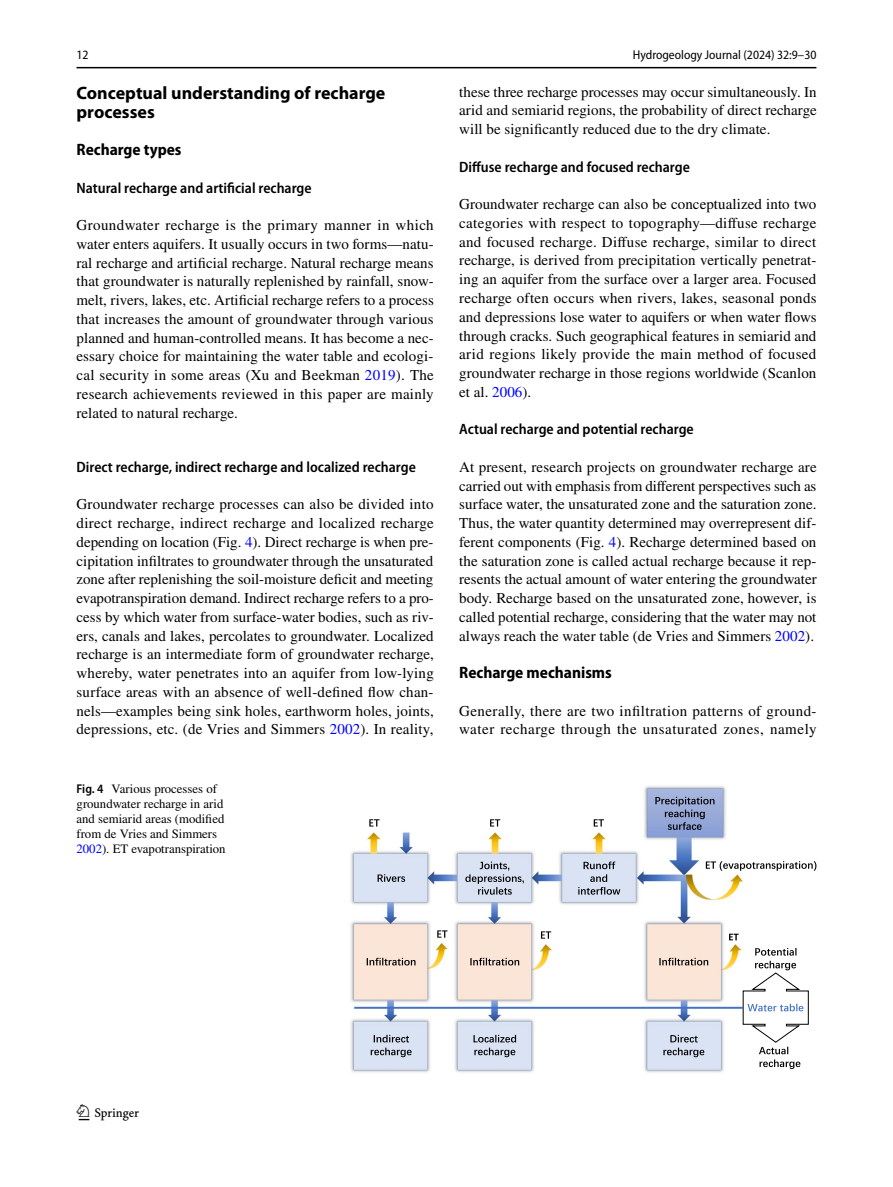
<style>
.page{position:relative;width:893px;height:1187px;background:#fff}
.page>*{position:absolute;margin:0;border:0;box-sizing:border-box;transform-origin:0 0}
.t1{font:22.5px "Springnew Regular 2";color:#000}
.t2{font:700 18px/18.8px "Myriad Pro";color:#000}
.t3{font:700 semi-condensed 16.5px "Myriad Pro";color:#000}
.t4{font:15px/18.8px "STIX";letter-spacing:.005em;color:#000;text-align:justify}
.t5{font:600 semi-condensed 15px "Myriad Pro";color:#000}
.t6{font:15px/18.8px "STIX";letter-spacing:.03em;color:#000}
.t7{font:12.75px/15px "STIX";color:#000}
.t8{font:semi-condensed 12.75px "Myriad Pro";color:#000}
.s1{color:#00f}
.s2{font-family:"Myriad Pro";font-weight:600;font-stretch:semi-condensed}
</style>
<div class="page">
<hr style="left:77px;top:67px;width:739px;height:1px;background:#000">
<img style="left:350px;top:786px;width:392px;height:287px">
<hr style="left:354px;top:1006px;width:389px;height:2px;background:#4472c4">
<svg style="left:378px;top:874px;width:27px;height:7px"></svg>
<svg style="left:465px;top:861px;width:59px;height:33px;background:#b7bfcd"></svg>
<svg style="left:584px;top:861px;width:31px;height:20px"></svg>
<svg style="left:578px;top:887px;width:42px;height:7px"></svg>
<svg style="left:655px;top:796px;width:59px;height:33px;background:#7e8cb3"></svg>
<svg style="left:367px;top:957px;width:49px;height:8px"></svg>
<svg style="left:470px;top:957px;width:49px;height:8px"></svg>
<svg style="left:659px;top:957px;width:49px;height:8px"></svg>
<svg style="left:371px;top:1034px;width:41px;height:23px"></svg>
<svg style="left:473px;top:1034px;width:43px;height:23px"></svg>
<svg style="left:663px;top:1034px;width:41px;height:23px"></svg>
<svg style="left:369px;top:819px;width:11px;height:7px"></svg>
<svg style="left:490px;top:819px;width:10px;height:7px"></svg>
<svg style="left:594px;top:819px;width:10px;height:7px"></svg>
<svg style="left:437px;top:930px;width:10px;height:7px"></svg>
<svg style="left:541px;top:931px;width:10px;height:7px"></svg>
<svg style="left:706px;top:861px;width:110px;height:9px"></svg>
<svg style="left:729px;top:933px;width:10px;height:7px"></svg>
<svg style="left:742px;top:948px;width:67px;height:120px"></svg>
<p class="t8" style="left:77px;top:48px;width:14px">12</p>
<p class="t8" style="left:633px;top:48px;width:185px">Hydrogeology Journal (2024) 32:9–30</p>
<p class="t2" style="left:77px;top:83px;width:310px">Conceptual understanding of recharge processes</p>
<p class="t3" style="left:77px;top:140px;width:107px">Recharge types</p>
<p class="t5" style="left:77px;top:179px;width:237px">Natural recharge and artificial recharge</p>
<p class="t4" style="left:77px;top:217px;width:359px">Groundwater recharge is the primary manner in which water enters aquifers. It usually occurs in two forms—natu&shy;ral recharge and artificial recharge. Natural recharge means that groundwater is naturally replenished by rainfall, snow&shy;melt, rivers, lakes, etc. Artificial recharge refers to a process that increases the amount of groundwater through various planned and human-controlled means. It has become a nec&shy;essary choice for maintaining the water table and ecologi&shy;cal security in some areas (Xu and Beekman <span class="s1">2019</span>). The research achievements reviewed in this paper are mainly related to natural recharge.</p>
<p class="t5" style="left:77px;top:458px;width:341px">Direct recharge, indirect recharge and localized recharge</p>
<p class="t4" style="left:77px;top:496px;width:359px">Groundwater recharge processes can also be divided into direct recharge, indirect recharge and localized recharge depending on location (Fig. <span class="s1">4</span>). Direct recharge is when pre&shy;cipitation infiltrates to groundwater through the unsaturated zone after replenishing the soil-moisture deficit and meeting evapotranspiration demand. Indirect recharge refers to a pro&shy;cess by which water from surface-water bodies, such as riv&shy;ers, canals and lakes, percolates to groundwater. Localized recharge is an intermediate form of groundwater recharge, whereby, water penetrates into an aquifer from low-lying surface areas with an absence of well-defined flow chan&shy;nels—examples being sink holes, earthworm holes, joints, depressions, etc. (de Vries and Simmers <span class="s1">2002</span>). In reality,</p>
<p class="t7" style="left:77px;top:782px;width:151px"><span class="s2">Fig. 4</span> Various processes of groundwater recharge in arid and semiarid areas (modified from de Vries and Simmers<br><span class="s1">2002</span>). ET evapotranspiration</p>
<p class="t4" style="left:459px;top:83px;width:359px">these three recharge processes may occur simultaneously. In arid and semiarid regions, the probability of direct recharge will be significantly reduced due to the dry climate.</p>
<p class="t5" style="left:459px;top:158px;width:232px">Diffuse recharge and focused recharge</p>
<p class="t4" style="left:459px;top:196px;width:359px">Groundwater recharge can also be conceptualized into two categories with respect to topography—diffuse recharge and focused recharge. Diffuse recharge, similar to direct recharge, is derived from precipitation vertically penetrat&shy;ing an aquifer from the surface over a larger area. Focused recharge often occurs when rivers, lakes, seasonal ponds and depressions lose water to aquifers or when water flows through cracks. Such geographical features in semiarid and arid regions likely provide the main method of focused groundwater recharge in those regions worldwide (Scanlon et al. <span class="s1">2006</span>).</p>
<p class="t5" style="left:459px;top:421px;width:236px">Actual recharge and potential recharge</p>
<p class="t4" style="left:459px;top:458px;width:359px">At present, research projects on groundwater recharge are carried out with emphasis from different perspectives such as surface water, the unsaturated zone and the saturation zone.<br>Thus, the water quantity determined may overrepresent dif&shy;ferent components (Fig. <span class="s1">4</span>). Recharge determined based on the saturation zone is called actual recharge because it rep&shy;resents the actual amount of water entering the groundwater body. Recharge based on the unsaturated zone, however, is called potential recharge, considering that the water may not always reach the water table (de Vries and Simmers <span class="s1">2002</span>).</p>
<p class="t3" style="left:459px;top:663px;width:154px">Recharge mechanisms</p>
<p class="t6" style="left:459px;top:702px;width:359px">Generally, there are two infiltration patterns of ground&shy;water recharge through the unsaturated zones, namely</p>
<h1 class="t1" style="left:79px;top:1104px;width:62px">1 3</h1>
</div>
